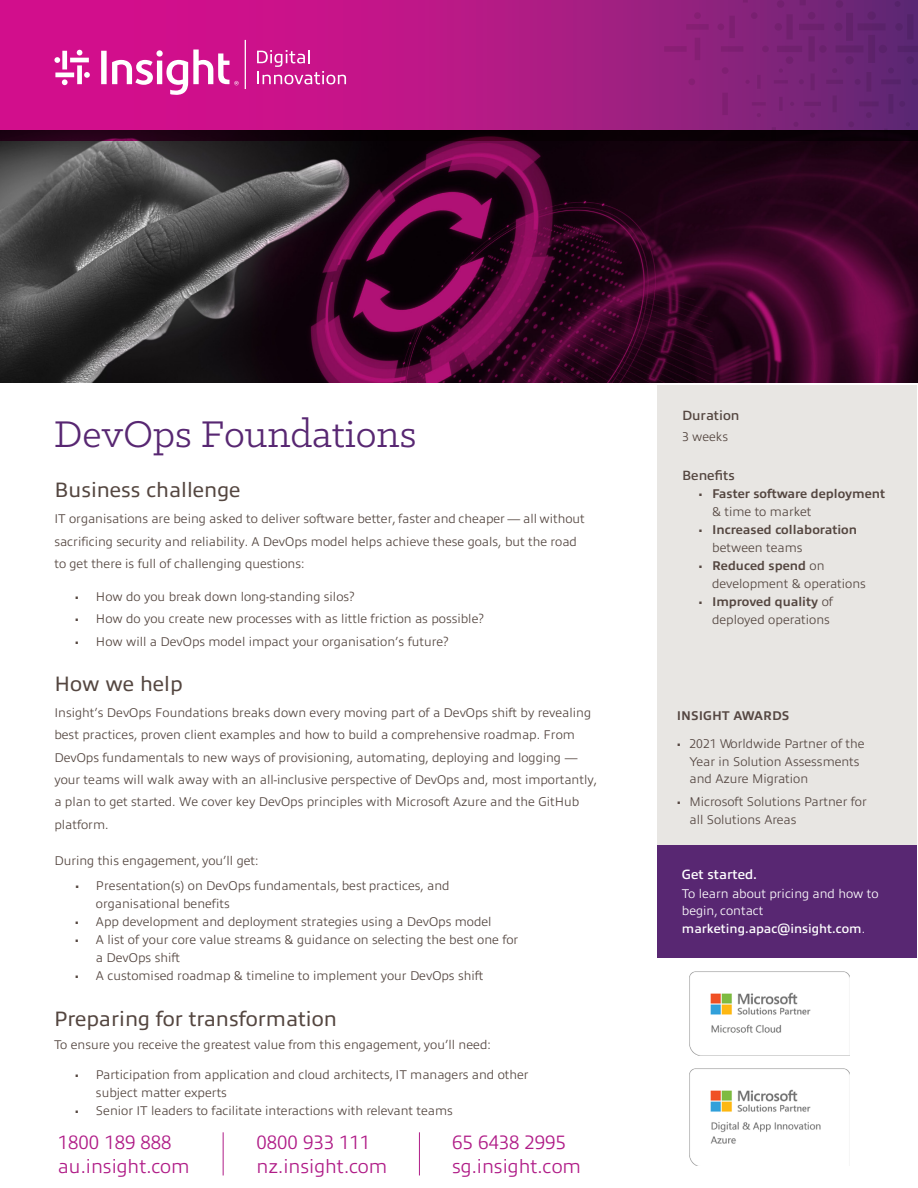
<style>
.page{position:relative;width:918px;height:1188px;background:#fff}
.page>*{position:absolute;margin:0;border:0;box-sizing:border-box;transform-origin:0 0}
.Paragraph_Style_1{font:42px "Klinic Slab";color:#582772}
.Paragraph_Style_1-2{font:21px "Allumi Pro";color:#544640}
.t1{font:300 19.5px/23.4px "Allumi Pro";color:#b01c87}
.t2{font:600 13.5px "Allumi Pro";color:#544640}
.t3{font:600 13.5px "Allumi Pro";color:#fff}
.Paragraph_Style_1-3{font:300 12.75px/22.5px "Allumi Pro";color:#544640}
.t4{font:300 12.75px/17.2px "Allumi Pro";color:#554742}
.t5{font:700 12.75px/18px "Allumi Pro";color:#544640}
.t6{font:300 12.75px/17.7px "Allumi Pro";color:#fff}
.t7{font:700 12.75px "Allumi Pro";color:#554742}
.s1{font-weight:300}
.s2{font-weight:700}
.s3{font-weight:600}
</style>
<div class="page">
<img style="left:0;top:140px;width:918px;height:242px">
<svg style="left:0;top:0;width:664px;height:140px;background:#b1147e"></svg>
<svg style="left:664px;top:0;width:254px;height:140px;background:#70216f"></svg>
<hr style="left:245px;top:40px;width:1px;height:49px;background:#fff">
<svg style="left:257px;top:50px;width:89px;height:34px;background:#d33e9f"></svg>
<svg style="left:54px;top:50px;width:36px;height:35px"></svg>
<svg style="left:101px;top:50px;width:138px;height:45px"></svg>
<div style="left:657px;top:386px;width:259px;height:561px;background:#e8e6e3"></div>
<div style="left:657px;top:845px;width:259px;height:112px;background:#582772"></div>
<img style="left:690px;top:971px;width:160px;height:85px">
<img style="left:690px;top:1068px;width:160px;height:98px">
<hr style="left:223px;top:1132px;width:1px;height:43px;background:#b01c87">
<hr style="left:419px;top:1132px;width:1px;height:43px;background:#b01c87">
<p class="Paragraph_Style_1" style="left:54px;top:407px;width:364px">DevOps Foundations</p>
<p class="Paragraph_Style_1-2" style="left:54px;top:475px;width:188px">Business challenge</p>
<p class="Paragraph_Style_1-3" style="left:54px;top:506px;width:532px">IT organisations are being asked to deliver software better, faster and cheaper — all without sacrificing security and reliability. A DevOps model helps achieve these goals, but the road to get there is full of challenging questions:</p>
<p class="Paragraph_Style_1-3" style="left:75px;top:584px;width:281px">• How do you break down long-standing silos?</p>
<p class="Paragraph_Style_1-3" style="left:75px;top:606px;width:410px">• How do you create new processes with as little friction as possible?</p>
<p class="Paragraph_Style_1-3" style="left:75px;top:629px;width:375px">• How will a DevOps model impact your organisation’s future?</p>
<p class="Paragraph_Style_1-2" style="left:54px;top:669px;width:130px">How we help</p>
<p class="Paragraph_Style_1-3" style="left:54px;top:700px;width:544px">Insight’s DevOps Foundations breaks down every moving part of a DevOps shift by revealing best practices, proven client examples and how to build a comprehensive roadmap. From DevOps fundamentals to new ways of provisioning, automating, deploying and logging — your teams will walk away with an all-inclusive perspective of DevOps and, most importantly, a plan to get started. We cover key DevOps principles with Microsoft Azure and the GitHub platform.</p>
<p class="Paragraph_Style_1-3" style="left:54px;top:849px;width:206px">During this engagement, you’ll get:</p>
<p class="Paragraph_Style_1-3" style="left:96px;top:876px;width:355px;line-height:17.7px;text-indent:-21px">• Presentation(s) on DevOps fundamentals, best practices, and organisational benefits</p>
<p class="Paragraph_Style_1-3" style="left:75px;top:910px;width:418px">• App development and deployment strategies using a DevOps model</p>
<p class="Paragraph_Style_1-3" style="left:96px;top:930px;width:424px;line-height:18px;text-indent:-21px">• A list of your core value streams &amp; guidance on selecting the best one for a DevOps shift</p>
<p class="Paragraph_Style_1-3" style="left:75px;top:963px;width:410px">• A customised roadmap &amp; timeline to implement your DevOps shift</p>
<p class="Paragraph_Style_1-2" style="left:54px;top:1004px;width:284px">Preparing for transformation</p>
<p class="Paragraph_Style_1-3" style="left:54px;top:1032px;width:438px">To ensure you receive the greatest value from this engagement, you’ll need:</p>
<p class="Paragraph_Style_1-3" style="left:96px;top:1064px;width:434px;line-height:18px;text-indent:-21px">• Participation from application and cloud architects, IT managers and other subject matter experts</p>
<p class="Paragraph_Style_1-3" style="left:75px;top:1098px;width:379px">• Senior IT leaders to facilitate interactions with relevant teams</p>
<h3 class="t1" style="left:58px;top:1129px;width:133px">1800 189 888 au.insight.com</h3>
<h3 class="t1" style="left:257px;top:1129px;width:132px">0800 933 111 nz.insight.com</h3>
<h3 class="t1" style="left:452px;top:1129px;width:130px;line-height:23.9px">65 6438 2995 sg.insight.com</h3>
<p class="t2" style="left:682px;top:406px;width:59px">Duration</p>
<p class="Paragraph_Style_1-3" style="left:682px;top:424px;width:48px">3 weeks</p>
<p class="t2" style="left:682px;top:466px;width:54px">Benefits</p>
<p class="t5" style="left:712px;top:484px;width:175px;text-indent:-14px"><span class="s1">•</span> Faster software deployment <span class="s1">&amp; time to market</span></p>
<p class="t5" style="left:712px;top:520px;width:147px;text-indent:-14px"><span class="s1">•</span> Increased collaboration <span class="s1">between teams</span></p>
<p class="Paragraph_Style_1-3" style="left:712px;top:556px;width:155px;line-height:18px;text-indent:-14px">• <span class="s2">Reduced spend</span> on development &amp; operations</p>
<p class="Paragraph_Style_1-3" style="left:699px;top:592px;width:136px;line-height:18px;text-align:right">• <span class="s2">Improved quality</span> of deployed operations</p>
<p class="t7" style="left:677px;top:707px;width:114px">INSIGHT AWARDS</p>
<p class="t4" style="left:690px;top:734px;width:177px;text-indent:-13px">• 2021 Worldwide Partner of the<br>Year in Solution Assessments and Azure Migration</p>
<p class="t4" style="left:690px;top:792px;width:179px;text-indent:-13px">• Microsoft Solutions Partner for all Solutions Areas</p>
<p class="t3" style="left:682px;top:865px;width:77px">Get started.</p>
<p class="t6" style="left:682px;top:883px;width:198px">To learn about pricing and how to begin, contact <span class="s3">marketing.apac@insight.com</span>.</p>
</div>
